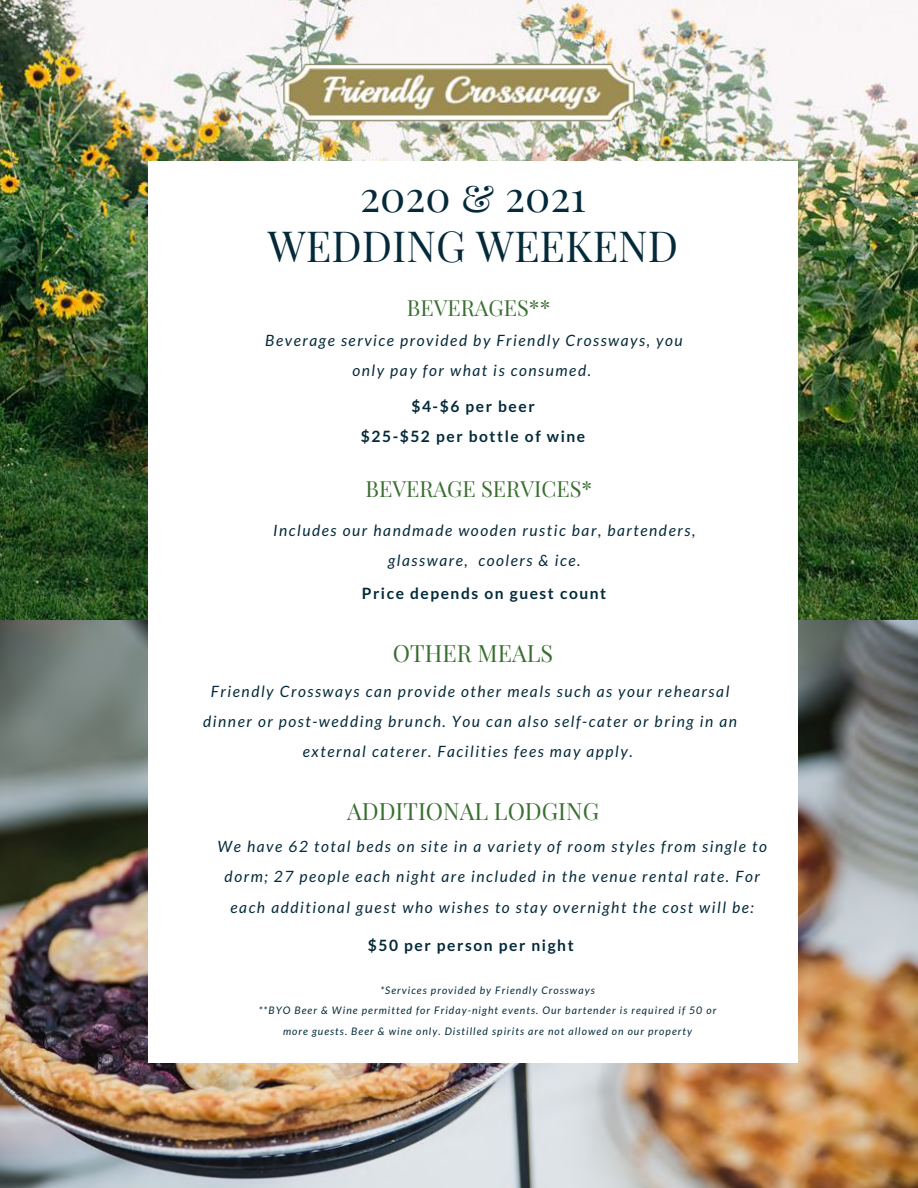
<style>
.page{position:relative;width:918px;height:1188px;background:#fff}
.page>*{position:absolute;margin:0;border:0;box-sizing:border-box;transform-origin:0 0}
.t1{font:42px "Playfair Display SC";color:#042a3a}
.t2{font:23.4px "Playfair Display SC";color:#396f30}
.t3{font:21.75px "Playfair Display SC";color:#396f30}
.t4{font:italic 15.6px/30.3px "Lato";letter-spacing:.1em;color:#042a3a;text-align:center}
.t5{font:700 15.6px/30.3px "Lato";letter-spacing:.1em;color:#042a3a;text-align:center}
.t6{font:italic 10.35px/20.2px "Lato";letter-spacing:.1em;color:#042a3a;text-align:center}
</style>
<div class="page">
<img style="left:0;top:0;width:918px;height:620px">
<img style="left:0;top:620px;width:918px;height:568px">
<div style="left:148px;top:162px;width:649px;height:901px;background:#fff"></div>
<img style="left:278px;top:42px;width:362px;height:100px">
<h1 class="t1" style="left:360px;top:167px;width:228px">2020 &amp; 2021</h1>
<h1 class="t1" style="left:268px;top:217px;width:412px">WEDDING WEEKEND</h1>
<h3 class="t3" style="left:407px;top:293px;width:145px">BEVERAGES**</h3>
<p class="t4" style="left:265px;top:325px;width:419px">Beverage service provided by Friendly Crossways, you only pay for what is consumed.</p>
<p class="t5" style="left:361px;top:391px;width:226px">$4-$6 per beer<br>$25-$52 per bottle of wine</p>
<h3 class="t3" style="left:366px;top:473px;width:228px">BEVERAGE SERVICES*</h3>
<p class="t4" style="left:273px;top:515px;width:424px">Includes our handmade wooden rustic bar, bartenders, glassware, coolers &amp; ice.</p>
<p class="t5" style="left:362px;top:578px;width:246px">Price depends on guest count</p>
<h2 class="t2" style="left:393px;top:637px;width:162px">OTHER MEALS</h2>
<p class="t4" style="left:203px;top:675px;width:535px">Friendly Crossways can provide other meals such as your rehearsal dinner or post-wedding brunch. You can also self-cater or bring in an external caterer. Facilities fees may apply.</p>
<h2 class="t2" style="left:347px;top:794px;width:253px">ADDITIONAL LODGING</h2>
<p class="t4" style="left:218px;top:831px;width:551px">We have 62 total beds on site in a variety of room styles from single to dorm; 27 people each night are included in the venue rental rate. For each additional guest who wishes to stay overnight the cost will be:</p>
<p class="t5" style="left:368px;top:930px;width:207px">$50 per person per night</p>
<p class="t6" style="left:259px;top:980px;width:459px">*Services provided by Friendly Crossways<br>**BYO Beer &amp; Wine permitted for Friday-night events. Our bartender is required if 50 or more guests. Beer &amp; wine only. Distilled spirits are not allowed on our property</p>
</div>
